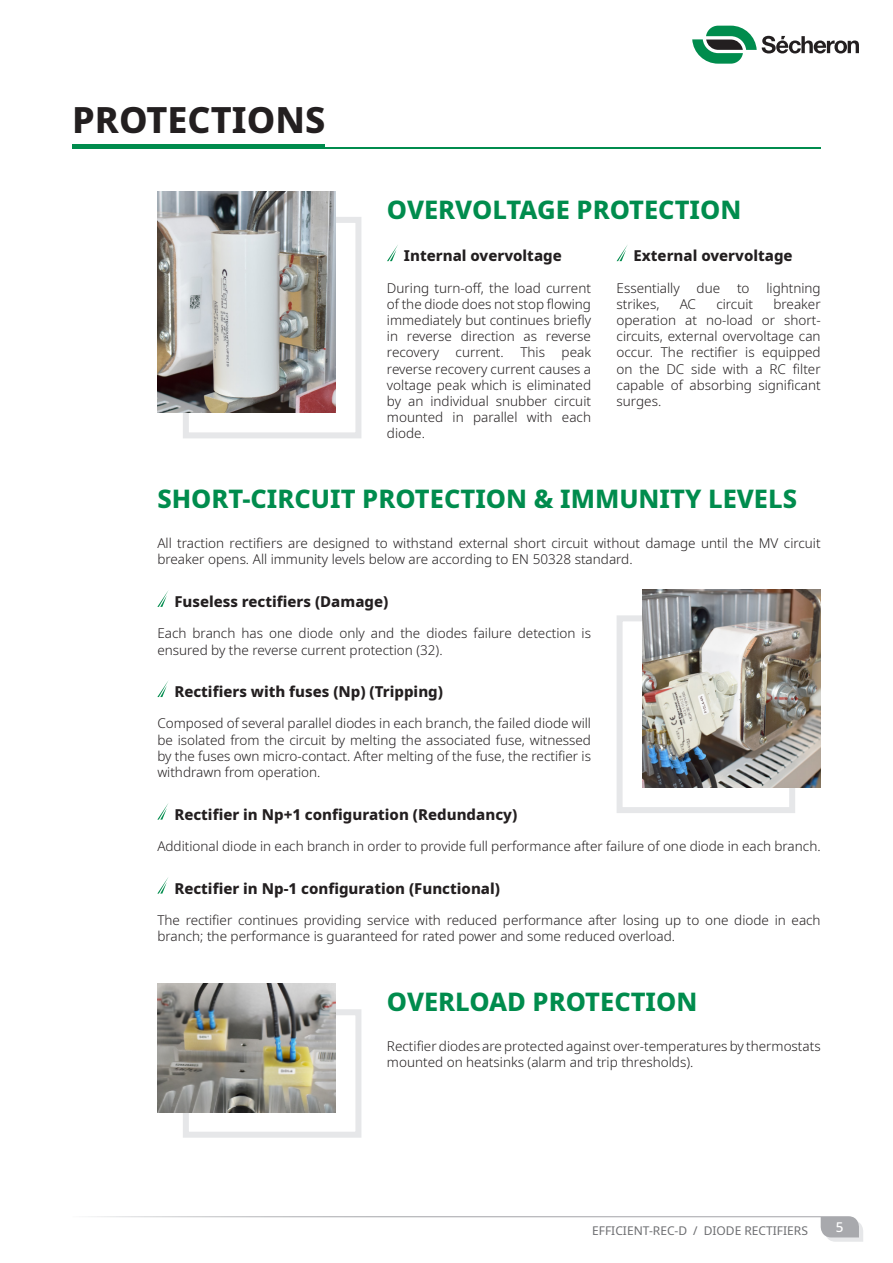
<style>
.page{position:relative;width:893px;height:1263px;background:#fff}
.page>*{position:absolute;margin:0;border:0;box-sizing:border-box;transform-origin:0 0}
.Title_H1{font:800 36px "Noto Sans";color:#231f20}
.Title_H2{font:800 25.5px "Noto Sans";color:#008c4d}
.Title_H3{font:800 15px "Noto Sans";color:#231f20}
.t1{font:300 13.5px/16.2px "Noto Sans";color:#231f20}
.t2{font:500 13.5px "Noto Sans";color:#fff}
.t3{font:12px "Noto Sans";color:#6c6d70}
</style>
<div class="page">
<svg style="left:692px;top:26px;width:167px;height:38px"></svg>
<svg style="left:88px;top:1216px;width:775px;height:26px"></svg>
<hr style="left:72px;top:148px;width:749px;height:1px;background:#008c4d">
<hr style="left:72px;top:145px;width:253px;height:4px;background:#008c4d">
<svg style="left:387px;top:245px;width:11px;height:16px"></svg>
<svg style="left:617px;top:245px;width:11px;height:16px"></svg>
<div style="left:183px;top:217px;width:178px;height:221px;border:6px solid #e6e7e9"></div>
<img style="left:157px;top:191px;width:179px;height:222px">
<svg style="left:157px;top:590px;width:12px;height:17px"></svg>
<svg style="left:157px;top:681px;width:11px;height:16px"></svg>
<svg style="left:157px;top:803px;width:12px;height:17px"></svg>
<svg style="left:157px;top:877px;width:12px;height:16px"></svg>
<div style="left:617px;top:615px;width:178px;height:198px;border:6px solid #e6e7e9"></div>
<img style="left:642px;top:590px;width:179px;height:197px">
<div style="left:183px;top:1009px;width:178px;height:129px;border:6px solid #e6e7e9"></div>
<img style="left:157px;top:984px;width:179px;height:128px">
<p class="Title_H1" style="left:72px;top:93px;width:254px">PROTECTIONS</p>
<p class="Title_H2" style="left:387px;top:191px;width:356px">OVERVOLTAGE PROTECTION</p>
<p class="Title_H3" style="left:404px;top:245px;width:159px">Internal overvoltage</p>
<p class="t1" style="left:387px;top:280px;width:206px;text-align:justify">During turn-off, the load current of the diode does not stop flowing immediately but continues briefly in reverse direction as reverse recovery current. This peak reverse recovery current causes a voltage peak which is eliminated by an individual snubber circuit mounted in parallel with each diode.</p>
<p class="Title_H3" style="left:634px;top:245px;width:161px">External overvoltage</p>
<p class="t1" style="left:617px;top:280px;width:206px">Essentially due to lightning strikes,</p>
<p class="t1" style="left:617px;top:296px;width:206px;text-align:justify;text-indent:157px">breaker operation at no-load or short&shy;circuits, external overvoltage can occur. The rectifier is equipped on the DC side with a RC filter capable of absorbing significant surges.</p>
<p class="t1" style="left:680px;top:296px;width:18px">AC</p>
<p class="t1" style="left:716px;top:296px;width:38px">circuit</p>
<p class="Title_H2" style="left:157px;top:480px;width:641px">SHORT-CIRCUIT PROTECTION &amp; IMMUNITY LEVELS</p>
<p class="t1" style="left:157px;top:535px;width:665px">All traction rectifiers are designed to withstand external short circuit without damage until the MV circuit breaker opens. All immunity levels below are according to EN 50328 standard.</p>
<p class="Title_H3" style="left:174px;top:590px;width:216px">Fuseless rectifiers (Damage)</p>
<p class="t1" style="left:157px;top:626px;width:435px">Each branch has one diode only and the diodes failure detection is ensured by the reverse current protection (32).</p>
<p class="Title_H3" style="left:174px;top:681px;width:270px">Rectifiers with fuses (Np) (Tripping)</p>
<p class="t1" style="left:157px;top:716px;width:435px;text-align:justify">Composed of several parallel diodes in each branch, the failed diode will be isolated from the circuit by melting the associated fuse, witnessed by the fuses own micro-contact. After melting of the fuse, the rectifier is withdrawn from operation.</p>
<p class="Title_H3" style="left:174px;top:803px;width:344px">Rectifier in Np+1 configuration (Redundancy)</p>
<p class="t1" style="left:157px;top:838px;width:665px">Additional diode in each branch in order to provide full performance after failure of one diode in each branch.</p>
<p class="Title_H3" style="left:174px;top:877px;width:327px">Rectifier in Np-1 configuration (Functional)</p>
<p class="t1" style="left:157px;top:912px;width:665px">The rectifier continues providing service with reduced performance after losing up to one diode in each branch; the performance is guaranteed for rated power and some reduced overload.</p>
<p class="Title_H2" style="left:387px;top:983px;width:312px">OVERLOAD PROTECTION</p>
<p class="t1" style="left:387px;top:1038px;width:435px">Rectifier diodes are protected against over-temperatures by thermostats mounted on heatsinks (alarm and trip thresholds).</p>
<p class="t3" style="left:592px;top:1222px;width:160px">EFFICIENT-REC-D / DIODE RECTIFIER</p>
<p class="t3" style="left:801px;top:1222px;width:8px">S</p>
<p class="t2" style="left:836px;top:1217px;width:9px">5</p>
</div>
